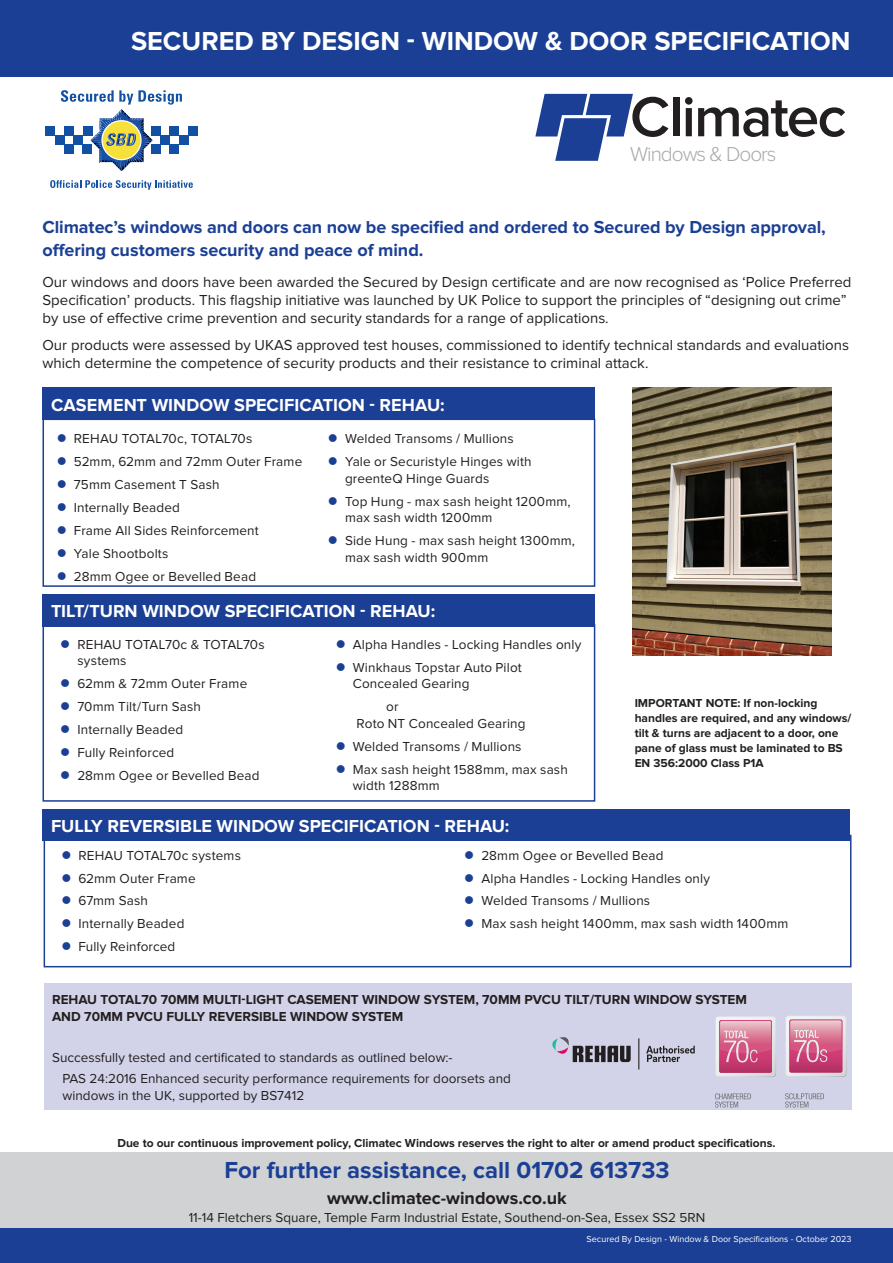
<style>
.page{position:relative;width:893px;height:1263px;background:#fff}
.page>*{position:absolute;margin:0;border:0;box-sizing:border-box;transform-origin:0 0}
.t1{font:600 58.35px "Proxima Nova";letter-spacing:-.03em;color:#231f20}
.t2{font:700 27px "Proxima Nova";color:#fff}
.t3{font:700 24px "Proxima Nova";color:#1b3f94}
.t4{font:300 20.85px "Proxima Nova";letter-spacing:-.05em;color:#a8a9ad}
.t5{font:700 18px/22.5px "Proxima Nova";color:#1b3f94}
.t6{font:700 18px "Proxima Nova";letter-spacing:.005em;color:#fff}
.t7{font:700 18px "Proxima Nova";color:#231f20}
.t8{font:15px/18px "Proxima Nova";color:#231f20}
.t9{font:13.5px/16.5px "Proxima Nova";letter-spacing:.01em;color:#231f20}
.t10{font:700 13.5px/16.5px "Proxima Nova";color:#231f20}
.t11{font:13.5px "Proxima Nova";letter-spacing:-.01em;color:#231f20}
.t12{font:700 12px/15px "Proxima Nova";color:#231f20}
.t13{font:9px "Proxima Nova";color:#fff}
.s1{color:#1b3f94}
</style>
<div class="page">
<img style="left:633px;top:388px;width:199px;height:267px">
<svg style="left:50px;top:180px;width:143px;height:10px"></svg>
<div style="left:46px;top:126px;width:9px;height:10px;background:#1150a2"></div>
<div style="left:55px;top:135px;width:9px;height:10px;background:#1150a2"></div>
<div style="left:188px;top:126px;width:10px;height:10px;background:#1150a2"></div>
<div style="left:179px;top:135px;width:9px;height:10px;background:#1150a2"></div>
<svg style="left:61px;top:90px;width:121px;height:81px"></svg>
<div style="left:44px;top:983px;width:807px;height:127px;background:#d2d3e8"></div>
<div style="left:43px;top:419px;width:552px;height:168px;border:2px solid #1b3f94"></div>
<div style="left:43px;top:388px;width:552px;height:32px;background:#1b3f94"></div>
<svg style="left:715px;top:1093px;width:36px;height:14px"></svg>
<svg style="left:715px;top:1016px;width:61px;height:61px;background:#d78ba7"></svg>
<svg style="left:785px;top:1093px;width:39px;height:14px"></svg>
<svg style="left:786px;top:1016px;width:61px;height:61px;background:#d78aa6"></svg>
<div style="left:0;top:1152px;width:893px;height:77px;background:#d1d2d4"></div>
<div style="left:0;top:1229px;width:893px;height:34px;background:#1b3f94"></div>
<svg style="left:535px;top:94px;width:98px;height:67px"></svg>
<div style="left:0;top:0;width:893px;height:77px;background:#1b3f94"></div>
<div style="left:43px;top:624px;width:552px;height:178px;border:2px solid #1b3f94"></div>
<div style="left:43px;top:594px;width:552px;height:32px;background:#1b3f94"></div>
<div style="left:44px;top:835px;width:807px;height:132px;border:2px solid #1b3f94"></div>
<div style="left:43px;top:809px;width:807px;height:32px;background:#1b3f94"></div>
<svg style="left:552px;top:1037px;width:79px;height:25px"></svg>
<svg style="left:646px;top:1046px;width:49px;height:16px"></svg>
<hr style="left:638px;top:1038px;width:1px;height:31px;background:#231f20">
<p class="t2" style="left:131px;top:25px;width:721px">SECURED BY DESIGN - WINDOW &amp; DOOR SPECIFICATION</p>
<p class="t1" style="left:630px;top:83px;width:218px">Climatec</p>
<p class="t4" style="left:630px;top:142px;width:148px">Windows &amp; Doors</p>
<p class="t5" style="left:43px;top:216px;width:785px">Climatec’s windows and doors can now be specified and ordered to Secured by Design approval, offering customers security and peace of mind.</p>
<p class="t8" style="left:43px;top:274px;width:810px">Our windows and doors have been awarded the Secured by Design certificate and are now recognised as ‘Police Preferred<br>Specification’ products. This flagship initiative was launched by UK Police to support the principles of “designing out crime” by use of effective crime prevention and security standards for a range of applications.</p>
<p class="t8" style="left:43px;top:336px;width:808px">Our products were assessed by UKAS approved test houses, commissioned to identify technical standards and evaluations which determine the competence of security products and their resistance to criminal attack.</p>
<p class="t6" style="left:51px;top:394px;width:395px">CASEMENT WINDOW SPECIFICATION - REHAU:</p>
<p class="t11" style="left:57px;top:433px;width:197px"><span class="s1">●</span> REHAU TOTAL70c, TOTAL70s</p>
<p class="t9" style="left:57px;top:454px;width:247px"><span class="s1">●</span> 52mm, 62mm and 72mm Outer Frame</p>
<p class="t9" style="left:57px;top:477px;width:164px"><span class="s1">●</span> 75mm Casement T Sash</p>
<p class="t9" style="left:57px;top:500px;width:125px"><span class="s1">●</span> Internally Beaded</p>
<p class="t9" style="left:57px;top:523px;width:204px"><span class="s1">●</span> Frame All Sides Reinforcement</p>
<p class="t9" style="left:57px;top:546px;width:113px"><span class="s1">●</span> Yale Shootbolts</p>
<p class="t9" style="left:57px;top:569px;width:201px"><span class="s1">●</span> 28mm Ogee or Bevelled Bead</p>
<p class="t9" style="left:328px;top:431px;width:187px"><span class="s1">●</span> Welded Transoms / Mullions</p>
<p class="t9" style="left:345px;top:454px;width:188px;text-indent:-17px"><span class="s1">●</span> Yale or Securistyle Hinges with greenteQ Hinge Guards</p>
<p class="t9" style="left:345px;top:494px;width:227px;text-indent:-17px"><span class="s1">●</span> Top Hung - max sash height 1200mm, max sash width 1200mm</p>
<p class="t9" style="left:345px;top:533px;width:232px;text-indent:-17px"><span class="s1">●</span> Side Hung - max sash height 1300mm, max sash width 900mm</p>
<p class="t6" style="left:51px;top:601px;width:386px">TILT/TURN WINDOW SPECIFICATION - REHAU:</p>
<p class="t9" style="left:77px;top:637px;width:189px;text-indent:-17px"><span class="s1">●</span> REHAU TOTAL70c &amp; TOTAL70s systems</p>
<p class="t9" style="left:60px;top:676px;width:188px"><span class="s1">●</span> 62mm &amp; 72mm Outer Frame</p>
<p class="t9" style="left:60px;top:699px;width:142px"><span class="s1">●</span> 70mm Tilt/Turn Sash</p>
<p class="t9" style="left:60px;top:722px;width:125px"><span class="s1">●</span> Internally Beaded</p>
<p class="t9" style="left:60px;top:745px;width:116px"><span class="s1">●</span> Fully Reinforced</p>
<p class="t9" style="left:60px;top:768px;width:201px"><span class="s1">●</span> 28mm Ogee or Bevelled Bead</p>
<p class="t9" style="left:336px;top:637px;width:247px"><span class="s1">●</span> Alpha Handles - Locking Handles only</p>
<p class="t9" style="left:353px;top:660px;width:171px;text-indent:-17px"><span class="s1">●</span> Winkhaus Topstar Auto Pilot<br>Concealed Gearing</p>
<p class="t9" style="left:357px;top:699px;width:171px;text-indent:30px">or<br>Roto NT Concealed Gearing</p>
<p class="t9" style="left:336px;top:738px;width:187px"><span class="s1">●</span> Welded Transoms / Mullions</p>
<p class="t9" style="left:353px;top:761px;width:217px;text-indent:-17px"><span class="s1">●</span> Max sash height 1588mm, max sash width 1288mm</p>
<p class="t6" style="left:51px;top:816px;width:460px">FULLY REVERSIBLE WINDOW SPECIFICATION - REHAU:</p>
<p class="t12" style="left:635px;top:696px;width:218px">IMPORTANT NOTE: If non-locking handles are required, and any windows/ tilt &amp; turns are adjacent to a door, one pane of glass must be laminated to BS EN 356:2000 Class P1A</p>
<p class="t9" style="left:61px;top:847px;width:181px"><span class="s1">●</span> REHAU TOTAL70c systems</p>
<p class="t9" style="left:61px;top:870px;width:136px"><span class="s1">●</span> 62mm Outer Frame</p>
<p class="t9" style="left:61px;top:893px;width:88px"><span class="s1">●</span> 67mm Sash</p>
<p class="t9" style="left:61px;top:916px;width:125px"><span class="s1">●</span> Internally Beaded</p>
<p class="t9" style="left:61px;top:939px;width:116px"><span class="s1">●</span> Fully Reinforced</p>
<p class="t9" style="left:464px;top:847px;width:201px"><span class="s1">●</span> 28mm Ogee or Bevelled Bead</p>
<p class="t9" style="left:464px;top:870px;width:247px"><span class="s1">●</span> Alpha Handles - Locking Handles only</p>
<p class="t9" style="left:464px;top:893px;width:187px"><span class="s1">●</span> Welded Transoms / Mullions</p>
<p class="t9" style="left:464px;top:916px;width:326px"><span class="s1">●</span> Max sash height 1400mm, max sash width 1400mm</p>
<p class="t10" style="left:52px;top:992px;width:696px">REHAU TOTAL70 70MM MULTI-LIGHT CASEMENT WINDOW SYSTEM, 70MM PVCU TILT/TURN WINDOW SYSTEM<br>AND 70MM PVCU FULLY REVERSIBLE WINDOW SYSTEM</p>
<p class="t9" style="left:52px;top:1050px;width:402px">Successfully tested and certificated to standards as outlined below:-</p>
<p class="t9" style="left:63px;top:1071px;width:450px">PAS 24:2016 Enhanced security performance requirements for doorsets and windows in the UK, supported by BS7412</p>
<p class="t12" style="left:117px;top:1136px;width:660px">Due to our continuous improvement policy, Climatec Windows reserves the right to alter or amend product specifications.</p>
<p class="t3" style="left:224px;top:1156px;width:447px">For further assistance, call 01702 613733</p>
<p class="t7" style="left:327px;top:1187px;width:241px">www.climatec-windows.co.uk</p>
<p class="t9" style="left:189px;top:1210px;width:518px">11-14 Fletchers Square, Temple Farm Industrial Estate, Southend-on-Sea, Essex SS2 5RN</p>
<p class="t13" style="left:587px;top:1234px;width:266px">Secured By Design - Window &amp; Door Specifications - October 2023</p>
</div>
